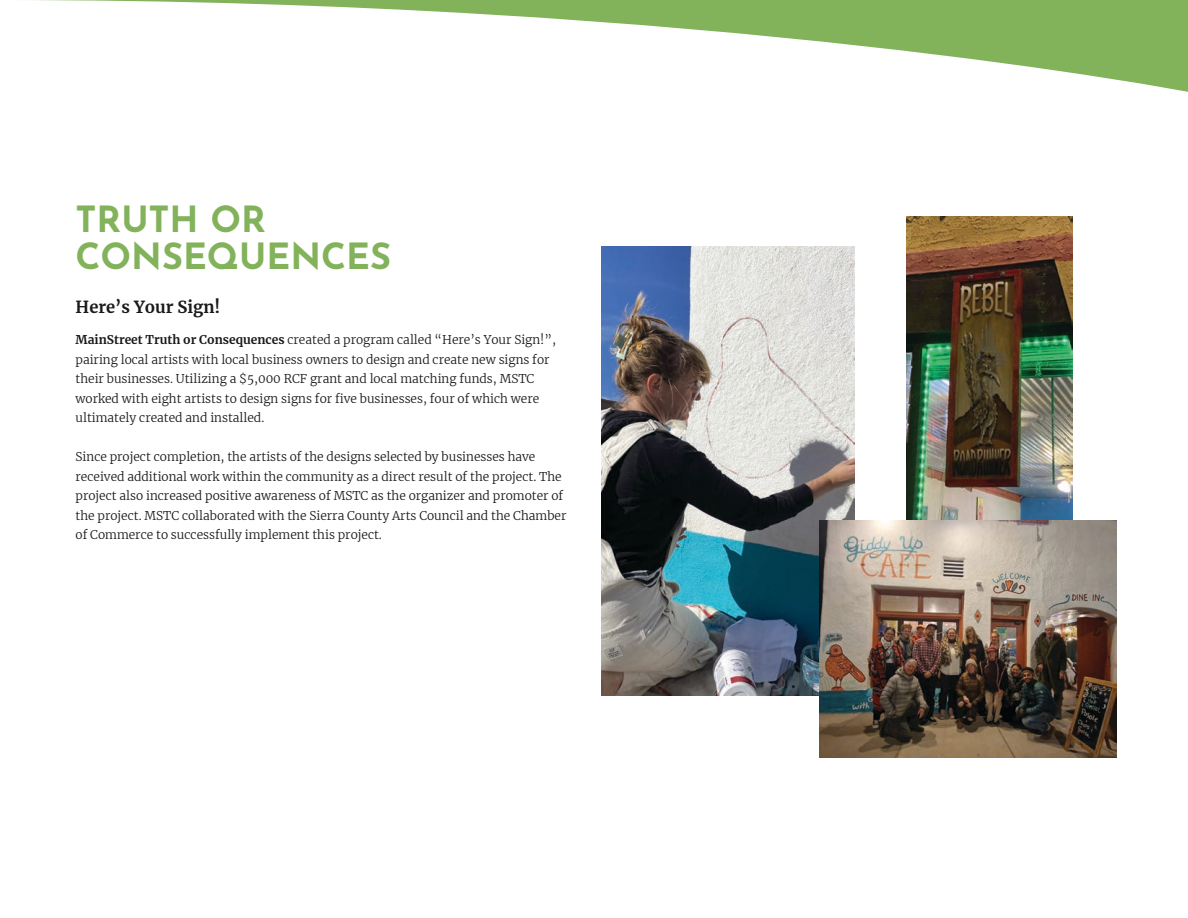
<style>
.page{position:relative;width:1188px;height:918px;background:#fff}
.page>*{position:absolute;margin:0;border:0;box-sizing:border-box;transform-origin:0 0}
.t1{font:700 36px/37.5px "Josefin Sans";color:#82b25a}
.t2{font:700 16.5px "Merriweather";color:#191919}
.t3{font:300 12px/19.5px "Merriweather";color:#191919}
.s1{font-weight:700}
</style>
<div class="page">
<svg style="left:36px;top:0;width:1152px;height:92px"></svg>
<img style="left:602px;top:246px;width:253px;height:450px">
<img style="left:906px;top:216px;width:167px;height:305px">
<img style="left:819px;top:521px;width:297px;height:236px">
<p class="t1" style="left:76px;top:198px;width:317px">TRUTH OR<br>CONSEQUENCES</p>
<p class="t2" style="left:76px;top:295px;width:146px">Here’s Your Sign!</p>
<p class="t3" style="left:76px;top:330px;width:482px"><span class="s1">MainStreet Truth or Consequences</span> created a program called “Here’s Your Sign!”, pairing local artists with local business owners to design and create new signs for their businesses. Utilizing a $5,000 RCF grant and local matching funds, MSTC worked with eight artists to design signs for five businesses, four of which were ultimately created and installed.</p>
<p class="t3" style="left:76px;top:447px;width:492px">Since project completion, the artists of the designs selected by businesses have received additional work within the community as a direct result of the project. The project also increased positive awareness of MSTC as the organizer and promoter of the project. MSTC collaborated with the Sierra County Arts Council and the Chamber of Commerce to successfully implement this project.</p>
</div>
